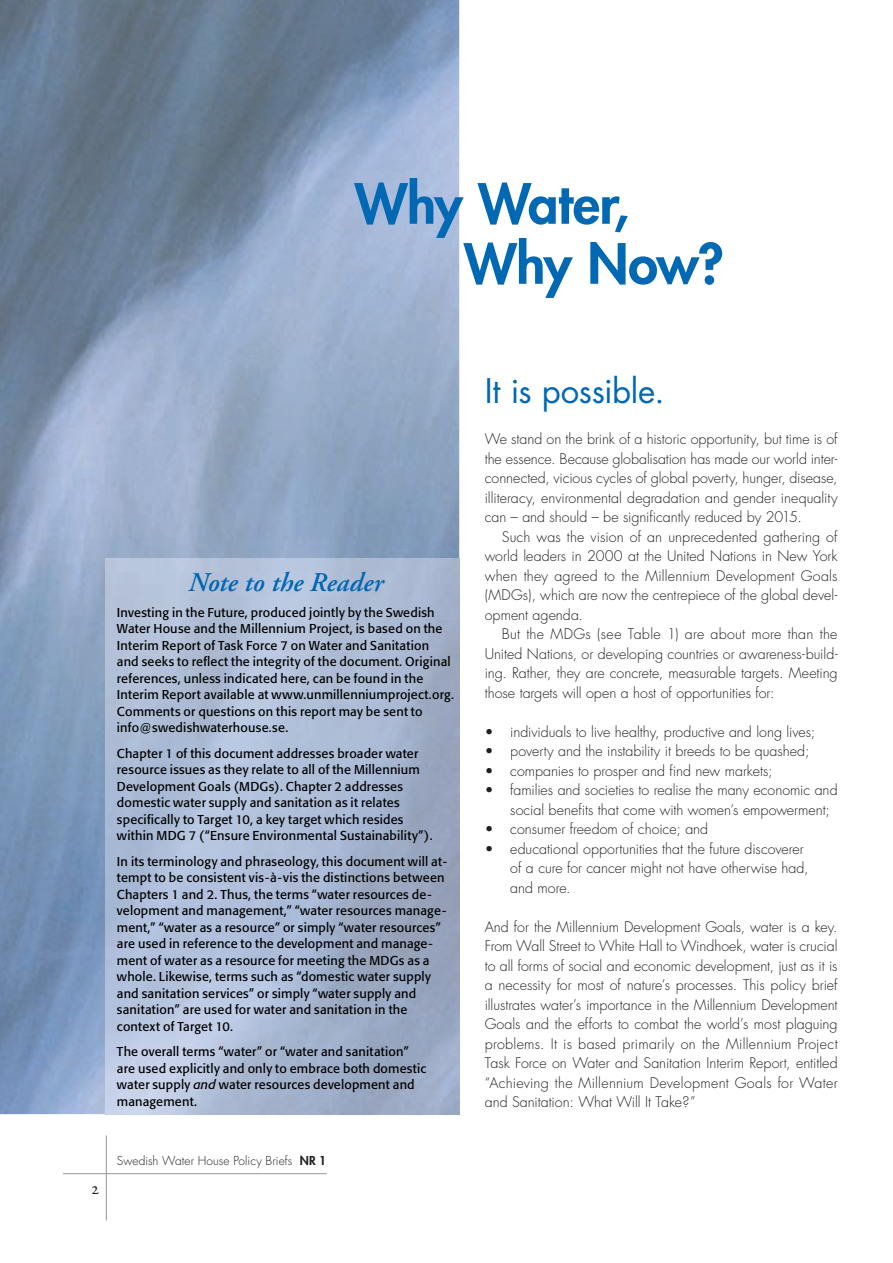
<style>
.page{position:relative;width:893px;height:1263px;background:#fff}
.page>*{position:absolute;margin:0;border:0;box-sizing:border-box;transform-origin:0 0}
.t1{font:800 54px/60px "Futura";letter-spacing:-.01em;color:#0168b3}
.t2{font:33px "Futura";letter-spacing:-.005em;color:#0168b3}
.t3{font:italic 600 27px "Adobe Garamond";letter-spacing:.005em;color:#0166b3}
.t4{font:300 14.25px/19.5px "Futura";color:#231f20;text-align:justify}
.t5{font:12.75px/16.5px "Formata";letter-spacing:.015em;color:#000}
.t6{font:300 12px "Futura";letter-spacing:.005em;color:#231f20}
.s1{font-style:italic}
.s2{font-weight:800}
</style>
<div class="page">
<hr style="left:106px;top:1135px;width:1px;height:85px;background:#939598">
<hr style="left:63px;top:1173px;width:264px;height:1px;background:#939598">
<img style="left:0;top:0;width:153px;height:1114px">
<img style="left:153px;top:0;width:306px;height:558px">
<img style="left:105px;top:558px;width:354px;height:556px">
<h1 class="t1" style="left:464px;top:173px;width:261px;text-indent:-109px">Why Water,<br>Why Now?</h1>
<h3 class="t3" style="left:188px;top:568px;width:197px">Note to the Reader</h3>
<p class="t5" style="left:117px;top:604px;width:338px">Investing in the Future, produced jointly by the Swedish Water House and the Millennium Project, is based on the Interim Report of Task Force 7 on Water and Sanitation and seeks to reflect the integrity of the document. Original references, unless indicated here, can be found in the Interim Report available at www.unmillenniumproject.org.<br>Comments or questions on this report may be sent to info@swedishwaterhouse.se.</p>
<p class="t5" style="left:117px;top:745px;width:317px">Chapter 1 of this document addresses broader water resource issues as they relate to all of the Millennium Development Goals (MDGs). Chapter 2 addresses domestic water supply and sanitation as it relates specifically to Target 10, a key target which resides within MDG 7 (“Ensure Environmental Sustainability”).</p>
<p class="t5" style="left:117px;top:853px;width:332px">In its terminology and phraseology, this document will at&shy;tempt to be consistent vis-à-vis the distinctions between Chapters 1 and 2. Thus, the terms “water resources de&shy;velopment and management,” “water resources manage&shy;ment,” “water as a resource” or simply “water resources” are used in reference to the development and manage&shy;ment of water as a resource for meeting the MDGs as a whole. Likewise, terms such as “domestic water supply and sanitation services” or simply “water supply and sanitation” are used for water and sanitation in the context of Target 10.</p>
<p class="t5" style="left:117px;top:1043px;width:311px">The overall terms “water” or “water and sanitation” are used explicitly and only to embrace both domestic water supply <span class="s1">and</span> water resources development and management.</p>
<p class="t6" style="left:117px;top:1153px;width:211px">Swedish Water House Policy Briefs <span class="s2">NR 1</span></p>
<h2 class="t2" style="left:485px;top:368px;width:181px">It is possible.</h2>
<p class="t4" style="left:485px;top:429px;width:354px">We stand on the brink of a historic opportunity, but time is of the essence. Because globalisation has made our world inter&shy;connected, vicious cycles of global poverty, hunger, disease, illiteracy, environmental degradation and gender inequality can – and should – be significantly reduced by 2015.</p>
<p class="t4" style="left:485px;top:527px;width:354px;text-indent:17px">Such was the vision of an unprecedented gathering of world leaders in 2000 at the United Nations in New York when they agreed to the Millennium Development Goals (MDGs), which are now the centrepiece of the global devel&shy;opment agenda.</p>
<p class="t4" style="left:485px;top:624px;width:354px;text-indent:17px">But the MDGs (see Table 1) are about more than the United Nations, or developing countries or awareness-build&shy;ing. Rather, they are concrete, measurable targets. Meeting those targets will open a host of opportunities for:</p>
<p class="t4" style="left:485px;top:722px;width:332px">• individuals to live healthy, productive and long lives;</p>
<p class="t4" style="left:485px;top:741px;width:326px">• poverty and the instability it breeds to be quashed;</p>
<p class="t4" style="left:485px;top:761px;width:289px">• companies to prosper and find new markets;</p>
<p class="t4" style="left:510px;top:780px;width:329px;text-indent:-26px">• families and societies to realise the many economic and social benefits that come with women’s empowerment;</p>
<p class="t4" style="left:485px;top:819px;width:225px">• consumer freedom of choice; and</p>
<p class="t4" style="left:510px;top:839px;width:300px;text-align:left;text-indent:-26px">• educational opportunities that the future discoverer of a cure for cancer might not have otherwise had, and more.</p>
<p class="t4" style="left:485px;top:917px;width:354px">And for the Millennium Development Goals, water is a key.<br>From Wall Street to White Hall to Windhoek, water is crucial to all forms of social and economic development, just as it is a necessity for most of nature’s processes. This policy brief illustrates water’s importance in the Millennium Development Goals and the efforts to combat the world’s most plaguing problems. It is based primarily on the Millennium Project Task Force on Water and Sanitation Interim Report, entitled “Achieving the Millennium Development Goals for Water and Sanitation: What Will It Take?”</p>
</div>
